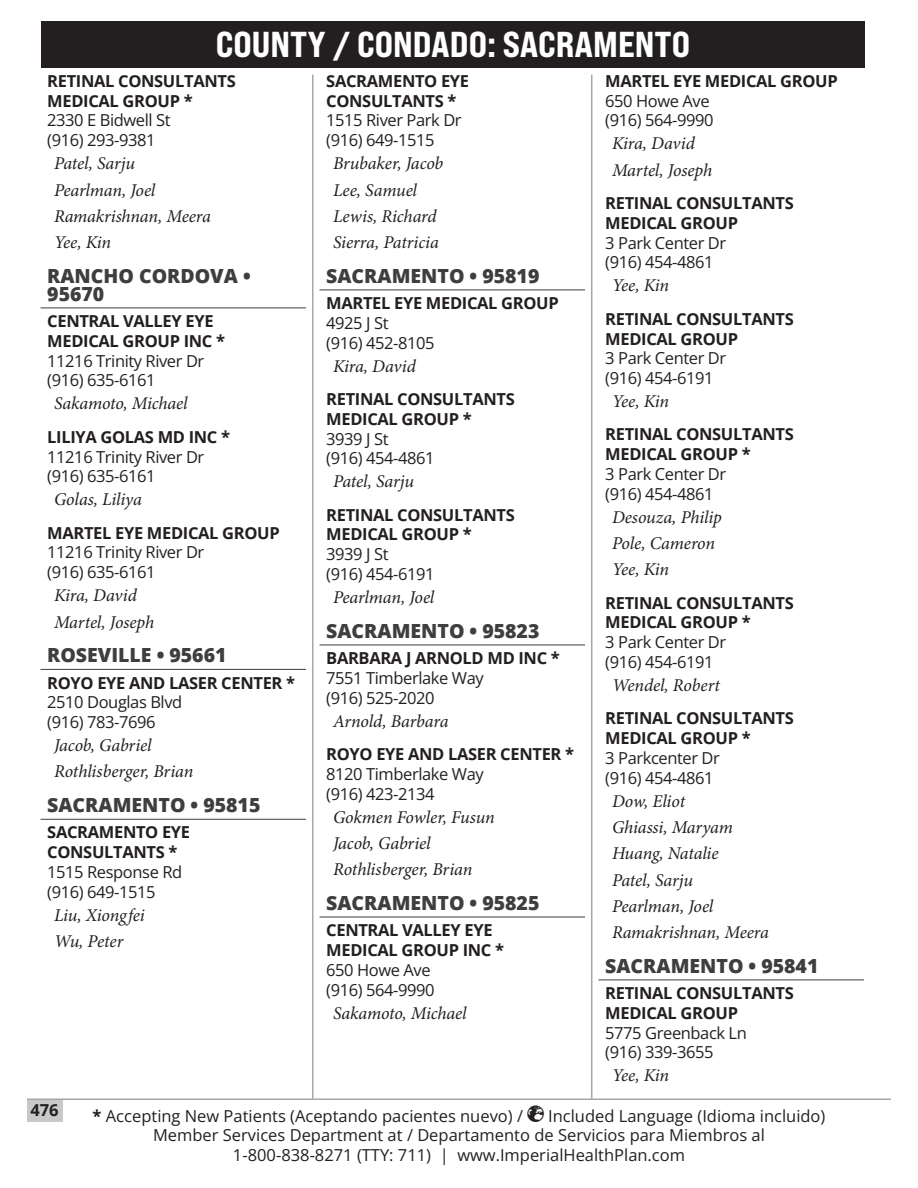
<style>
.page{position:relative;width:918px;height:1188px;background:#fff}
.page>*{position:absolute;margin:0;border:0;box-sizing:border-box;transform-origin:0 0}
.t1{font:36px "Bebas Neue Pro Exp Eb";color:#fff}
.City{font:800 19.5px/18px "Open Sans";color:#3e3e3f}
.Pro{font:italic 18px "Minion Pro";letter-spacing:-.01em;color:#231f20}
.Group{font:700 16.5px/19.8px "Open Sans";letter-spacing:-.02em;color:#231f20}
.Location{font:16.5px/19.8px "Open Sans";letter-spacing:-.025em;color:#231f20}
.Location-2{font:16.5px "Open Sans";color:#231f20}
.s1{font-weight:700}
</style>
<div class="page">
<div style="left:41px;top:21px;width:824px;height:46px;background:#231f20"></div>
<div style="left:27px;top:1100px;width:35px;height:21px;background:#c7c8ca"></div>
<hr style="left:27px;top:1098px;width:864px;height:2px;background:#231f20">
<hr style="left:312px;top:75px;width:2px;height:1023px;background:#231f20">
<hr style="left:591px;top:75px;width:1px;height:1023px;background:#231f20">
<hr style="left:40px;top:308px;width:266px;height:1px;background:#3e3e3f">
<hr style="left:40px;top:669px;width:266px;height:1px;background:#3e3e3f">
<hr style="left:40px;top:819px;width:266px;height:1px;background:#3e3e3f">
<hr style="left:320px;top:290px;width:265px;height:1px;background:#3e3e3f">
<hr style="left:320px;top:645px;width:265px;height:1px;background:#3e3e3f">
<hr style="left:320px;top:917px;width:265px;height:1px;background:#3e3e3f">
<hr style="left:598px;top:980px;width:266px;height:1px;background:#3e3e3f">
<h1 class="t1" style="left:216px;top:22px;width:476px">COUNTY / CONDADO: SACRAMENTO</h1>
<p class="Group" style="left:47px;top:71px;width:190px">RETINAL CONSULTANTS<br>MEDICAL GROUP *</p>
<p class="Location" style="left:47px;top:110px;width:125px">2330 E Bidwell St (916) 293-9381</p>
<p class="Pro" style="left:54px;top:151px;width:82px">Patel, Sarju</p>
<p class="Pro" style="left:54px;top:177px;width:103px">Pearlman, Joel</p>
<p class="Pro" style="left:54px;top:204px;width:159px">Ramakrishnan, Meera</p>
<p class="Pro" style="left:54px;top:230px;width:59px">Yee, Kin</p>
<h4 class="City" style="left:47px;top:265px;width:205px">RANCHO CORDOVA •<br>95670</h4>
<p class="Group" style="left:47px;top:311px;width:179px">CENTRAL VALLEY EYE<br>MEDICAL GROUP INC *</p>
<p class="Location" style="left:47px;top:350px;width:159px">11216 Trinity River Dr (916) 635-6161</p>
<p class="Pro" style="left:54px;top:391px;width:135px">Sakamoto, Michael</p>
<p class="Group" style="left:47px;top:426px;width:184px">LILIYA GOLAS MD INC *</p>
<p class="Location" style="left:47px;top:446px;width:159px">11216 Trinity River Dr (916) 635-6161</p>
<p class="Pro" style="left:54px;top:487px;width:89px">Golas, Liliya</p>
<p class="Group" style="left:47px;top:522px;width:234px">MARTEL EYE MEDICAL GROUP</p>
<p class="Location" style="left:47px;top:542px;width:159px">11216 Trinity River Dr (916) 635-6161</p>
<p class="Pro" style="left:54px;top:583px;width:84px">Kira, David</p>
<p class="Pro" style="left:54px;top:609px;width:102px">Martel, Joseph</p>
<h4 class="City" style="left:47px;top:645px;width:181px">ROSEVILLE • 95661</h4>
<p class="Group" style="left:47px;top:672px;width:249px">ROYO EYE AND LASER CENTER *</p>
<p class="Location" style="left:47px;top:692px;width:137px">2510 Douglas Blvd (916) 783-7696</p>
<p class="Pro" style="left:54px;top:733px;width:99px">Jacob, Gabriel</p>
<p class="Pro" style="left:54px;top:759px;width:141px">Rothlisberger, Brian</p>
<h4 class="City" style="left:47px;top:795px;width:215px">SACRAMENTO • 95815</h4>
<p class="Group" style="left:47px;top:822px;width:144px">SACRAMENTO EYE<br>CONSULTANTS *</p>
<p class="Location" style="left:47px;top:862px;width:137px">1515 Response Rd (916) 649-1515</p>
<p class="Pro" style="left:54px;top:903px;width:92px">Liu, Xiongfei</p>
<p class="Pro" style="left:54px;top:929px;width:71px">Wu, Peter</p>
<p class="Group" style="left:326px;top:71px;width:144px">SACRAMENTO EYE<br>CONSULTANTS *</p>
<p class="Location" style="left:326px;top:110px;width:137px">1515 River Park Dr (916) 649-1515</p>
<p class="Pro" style="left:333px;top:151px;width:112px">Brubaker, Jacob</p>
<p class="Pro" style="left:333px;top:177px;width:86px">Lee, Samuel</p>
<p class="Pro" style="left:333px;top:204px;width:105px">Lewis, Richard</p>
<p class="Pro" style="left:333px;top:230px;width:107px">Sierra, Patricia</p>
<h4 class="City" style="left:326px;top:265px;width:215px">SACRAMENTO • 95819</h4>
<p class="Group" style="left:326px;top:293px;width:234px">MARTEL EYE MEDICAL GROUP</p>
<p class="Location" style="left:326px;top:313px;width:110px">4925 J St<br>(916) 452-8105</p>
<p class="Pro" style="left:333px;top:354px;width:84px">Kira, David</p>
<p class="Group" style="left:326px;top:389px;width:190px">RETINAL CONSULTANTS<br>MEDICAL GROUP *</p>
<p class="Location" style="left:326px;top:428px;width:110px">3939 J St<br>(916) 454-4861</p>
<p class="Pro" style="left:333px;top:469px;width:82px">Patel, Sarju</p>
<p class="Group" style="left:326px;top:504px;width:190px">RETINAL CONSULTANTS<br>MEDICAL GROUP *</p>
<p class="Location" style="left:326px;top:544px;width:110px">3939 J St<br>(916) 454-6191</p>
<p class="Pro" style="left:333px;top:585px;width:103px">Pearlman, Joel</p>
<h4 class="City" style="left:326px;top:620px;width:215px">SACRAMENTO • 95823</h4>
<p class="Group" style="left:326px;top:648px;width:235px">BARBARA J ARNOLD MD INC *</p>
<p class="Location" style="left:326px;top:668px;width:159px">7551 Timberlake Way (916) 525-2020</p>
<p class="Pro" style="left:333px;top:709px;width:117px">Arnold, Barbara</p>
<p class="Group" style="left:326px;top:744px;width:249px">ROYO EYE AND LASER CENTER *</p>
<p class="Location" style="left:326px;top:764px;width:159px">8120 Timberlake Way (916) 423-2134</p>
<p class="Pro" style="left:333px;top:805px;width:163px">Gokmen Fowler, Fusun</p>
<p class="Pro" style="left:333px;top:831px;width:99px">Jacob, Gabriel</p>
<p class="Pro" style="left:333px;top:857px;width:141px">Rothlisberger, Brian</p>
<h4 class="City" style="left:326px;top:892px;width:215px">SACRAMENTO • 95825</h4>
<p class="Group" style="left:326px;top:920px;width:179px">CENTRAL VALLEY EYE<br>MEDICAL GROUP INC *</p>
<p class="Location" style="left:326px;top:959px;width:110px">650 Howe Ave (916) 564-9990</p>
<p class="Pro" style="left:333px;top:1001px;width:135px">Sakamoto, Michael</p>
<p class="Group" style="left:605px;top:71px;width:234px">MARTEL EYE MEDICAL GROUP</p>
<p class="Location" style="left:605px;top:90px;width:110px">650 Howe Ave (916) 564-9990</p>
<p class="Pro" style="left:612px;top:131px;width:84px">Kira, David</p>
<p class="Pro" style="left:612px;top:158px;width:102px">Martel, Joseph</p>
<p class="Group" style="left:605px;top:193px;width:190px">RETINAL CONSULTANTS<br>MEDICAL GROUP</p>
<p class="Location" style="left:605px;top:232px;width:123px">3 Park Center Dr (916) 454-4861</p>
<p class="Pro" style="left:612px;top:273px;width:59px">Yee, Kin</p>
<p class="Group" style="left:605px;top:308px;width:190px">RETINAL CONSULTANTS<br>MEDICAL GROUP</p>
<p class="Location" style="left:605px;top:348px;width:123px">3 Park Center Dr (916) 454-6191</p>
<p class="Pro" style="left:612px;top:389px;width:59px">Yee, Kin</p>
<p class="Group" style="left:605px;top:424px;width:190px">RETINAL CONSULTANTS<br>MEDICAL GROUP *</p>
<p class="Location" style="left:605px;top:464px;width:123px">3 Park Center Dr (916) 454-4861</p>
<p class="Pro" style="left:612px;top:505px;width:111px">Desouza, Philip</p>
<p class="Pro" style="left:612px;top:531px;width:105px">Pole, Cameron</p>
<p class="Pro" style="left:612px;top:557px;width:59px">Yee, Kin</p>
<p class="Group" style="left:605px;top:592px;width:190px">RETINAL CONSULTANTS<br>MEDICAL GROUP *</p>
<p class="Location" style="left:605px;top:632px;width:123px">3 Park Center Dr (916) 454-6191</p>
<p class="Pro" style="left:612px;top:673px;width:110px">Wendel, Robert</p>
<p class="Group" style="left:605px;top:708px;width:190px">RETINAL CONSULTANTS<br>MEDICAL GROUP *</p>
<p class="Location" style="left:605px;top:748px;width:116px">3 Parkcenter Dr (916) 454-4861</p>
<p class="Pro" style="left:612px;top:789px;width:75px">Dow, Eliot</p>
<p class="Pro" style="left:612px;top:815px;width:122px">Ghiassi, Maryam</p>
<p class="Pro" style="left:612px;top:841px;width:108px">Huang, Natalie</p>
<p class="Pro" style="left:612px;top:867px;width:82px">Patel, Sarju</p>
<p class="Pro" style="left:612px;top:894px;width:103px">Pearlman, Joel</p>
<p class="Pro" style="left:612px;top:920px;width:159px">Ramakrishnan, Meera</p>
<h4 class="City" style="left:605px;top:955px;width:215px">SACRAMENTO • 95841</h4>
<p class="Group" style="left:605px;top:983px;width:190px">RETINAL CONSULTANTS<br>MEDICAL GROUP</p>
<p class="Location" style="left:605px;top:1022px;width:143px">5775 Greenback Ln (916) 339-3655</p>
<p class="Pro" style="left:612px;top:1063px;width:59px">Yee, Kin</p>
<p class="Group" style="left:30px;top:1100px;width:30px">476</p>
<p class="Location-2" style="left:93px;top:1104px;width:432px"><span class="s1">*</span> Accepting New Patients (Aceptando pacientes nuevo) /</p>
<p class="Location-2" style="left:548px;top:1104px;width:279px">Included Language (Idioma incluido)</p>
<p class="Location-2" style="left:153px;top:1124px;width:613px">Member Services Department at / Departamento de Servicios para Miembros al</p>
<p class="Location-2" style="left:233px;top:1143px;width:454px">1-800-838-8271 (TTY: 711) | www.ImperialHealthPlan.com</p>
</div>
